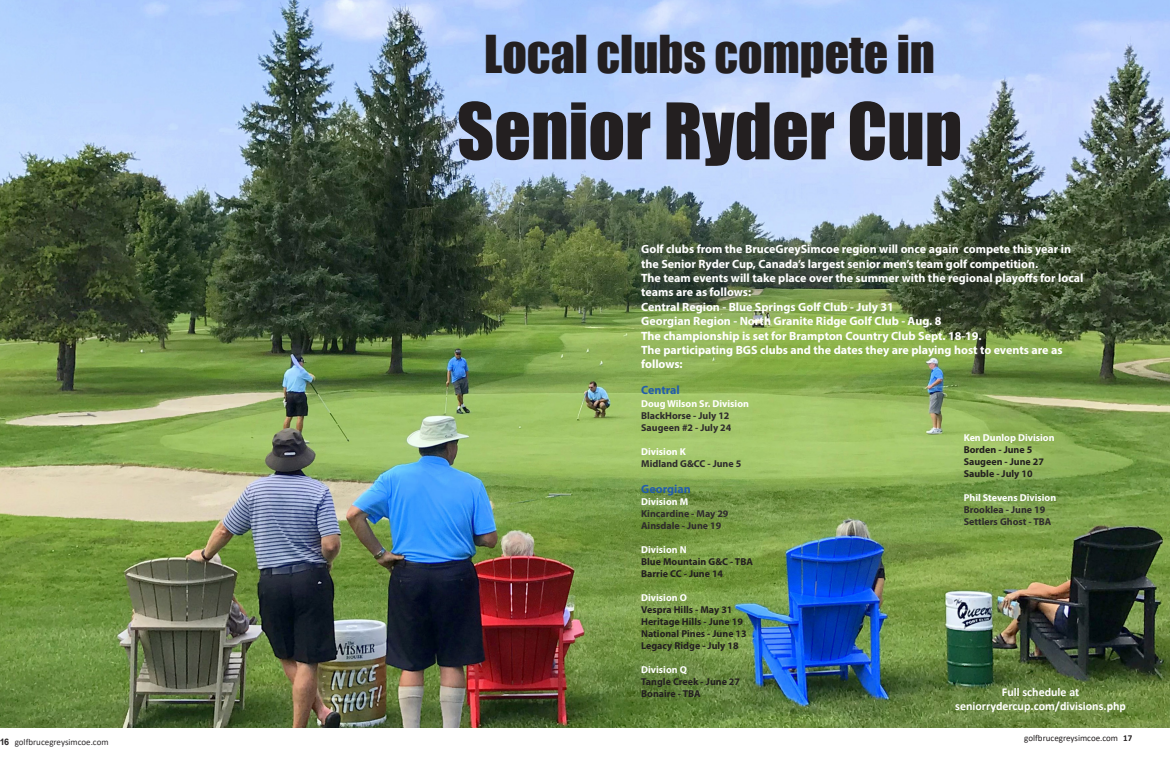
<style>
.page{position:relative;width:1170px;height:765px;background:#fff}
.page>*{position:absolute;margin:0;border:0;box-sizing:border-box;transform-origin:0 0}
.t1{font:72px "Impact";color:#231f20}
.t2{font:48px "Impact";color:#231f20}
.t3{font:700 12px/14.4px "Myriad Pro";color:#fff}
.t4{font:700 12px/14.4px "Calibri";color:#fff;text-align:center}
.t5{font:700 12px "Myriad Pro";color:#235dab}
.t6{font:700 10px/12px "Myriad Pro";color:#231f20}
.t7{font:700 10px/12px "Myriad Pro";color:#2e2b2c}
.t8{font:700 10px "Myriad Pro";color:#fff}
.t9{font:9px "Calibri";color:#2e2b2c}
.t10{font:9px "Calibri";color:#231f20}
.s1{color:#fff}
.s2{font-family:"Arial";font-weight:700}
.s3{font-weight:700}
</style>
<div class="page">
<img style="left:0;top:0;width:1170px;height:728px">
<div style="left:643px;top:246px;width:452px;height:464px;background:#231f20;opacity:.03"></div>
<p class="t2" style="left:484px;top:17px;width:452px">Local clubs compete in</p>
<p class="t1" style="left:457px;top:75px;width:507px">Senior Ryder Cup</p>
<p class="t3" style="left:641px;top:242px;width:431px">Golf clubs from the BruceGreySimcoe region will once again compete this year in the Senior Ryder Cup, Canada’s largest senior men’s team golf competition.</p>
<p class="t3" style="left:641px;top:270px;width:444px">The team events will take place over the summer with the regional playoffs for local teams are as follows:<br>Central Region - Blue Springs Golf Club - July 31</p>
<p class="t3" style="left:641px;top:314px;width:302px">Georgian Region - North Granite Ridge Golf Club - Aug. 8</p>
<p class="t3" style="left:641px;top:328px;width:342px">The championship is set for Brampton Country Club Sept. 18-19.</p>
<p class="t3" style="left:641px;top:342px;width:423px">The participating BGS clubs and the dates they are playing host to events are as follows:</p>
<p class="t5" style="left:641px;top:382px;width:40px">Central</p>
<p class="t8" style="left:641px;top:397px;width:109px">Doug Wilson Sr. Division</p>
<p class="t7" style="left:641px;top:409px;width:90px">BlackHorse - July 12</p>
<p class="t7" style="left:641px;top:421px;width:92px">Saugeen #2 - July 24</p>
<p class="t8" style="left:641px;top:445px;width:46px">Division K</p>
<p class="t7" style="left:641px;top:457px;width:102px">Midland G&amp;CC - June 5</p>
<p class="t5" style="left:641px;top:481px;width:51px">Georgian</p>
<p class="t8" style="left:641px;top:495px;width:48px">Division M</p>
<p class="t7" style="left:641px;top:508px;width:89px">Kincardine - May 29<br>Ainsdale - June 19</p>
<p class="t6" style="left:641px;top:544px;width:113px"><span class="s1">Division N<br></span>Blue Mountain G&amp;C - TBA<br>Barrie CC - June 14</p>
<p class="t6" style="left:641px;top:592px;width:107px"><span class="s1">Division O<br></span>Vespra Hills - May 31<br>Heritage Hills - June 19<br>National Pines - June 13<br>Legacy Ridge - July 18</p>
<p class="t6" style="left:641px;top:664px;width:100px"><span class="s1">Division Q<br></span>Tangle Creek - June 27<br>Bonaire - TBA</p>
<p class="t6" style="left:964px;top:431px;width:92px"><span class="s1">Ken Dunlop Division<br></span>Borden - June 5<br>Saugeen - June 27<br>Sauble - July 10</p>
<p class="t7" style="left:964px;top:491px;width:94px"><span class="s1">Phil Stevens Division<br></span>Brooklea - June 19<br>Settlers Ghost - TBA</p>
<p class="t4" style="left:955px;top:684px;width:172px">Full schedule at seniorrydercup.com/divisions.php</p>
<p class="t9" style="left:-1px;top:736px;width:111px"><span class="s2">16</span> golfbrucegreysimcoe.com</p>
<p class="t10" style="left:1024px;top:732px;width:110px">golfbrucegreysimcoe.com <span class="s3">17</span></p>
</div>
